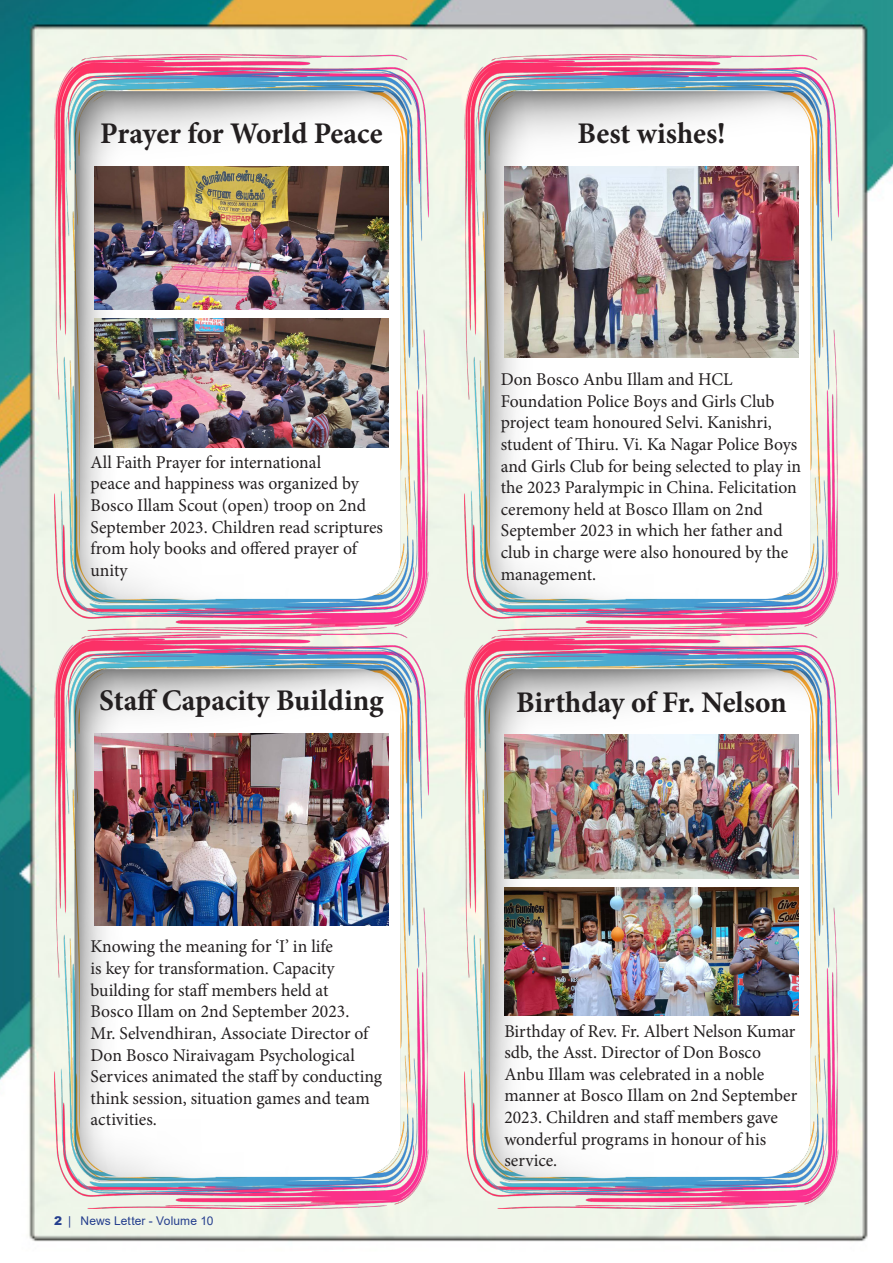
<style>
.page{position:relative;width:893px;height:1263px;background:#fff}
.page>*{position:absolute;margin:0;border:0;box-sizing:border-box;transform-origin:0 0}
.t1{font:700 30px "Minion Pro";color:#231f20}
.t2{font:18px/21.6px "Minion Pro";color:#231f20}
.t3{font:12px "Arial";letter-spacing:.015em;color:#0a3665}
.t4{font:12px "Arial";letter-spacing:.01em;color:#253f8e}
.s1{font-weight:900}
</style>
<div class="page">
<img style="left:0;top:0;width:893px;height:1242px">
<img style="left:54px;top:54px;width:375px;height:1155px">
<img style="left:464px;top:54px;width:375px;height:1155px">
<img style="left:94px;top:166px;width:295px;height:143px">
<img style="left:504px;top:166px;width:295px;height:192px">
<img style="left:94px;top:733px;width:295px;height:192px">
<img style="left:94px;top:318px;width:295px;height:129px">
<img style="left:504px;top:735px;width:295px;height:143px">
<img style="left:504px;top:887px;width:295px;height:129px">
<p class="t1" style="left:100px;top:112px;width:284px">Prayer for World Peace</p>
<p class="t1" style="left:577px;top:112px;width:150px">Best wishes!</p>
<p class="t2" style="left:91px;top:451px;width:294px">All Faith Prayer for international<br>peace and happiness was organized by<br>Bosco Illam Scout (open) troop on 2nd<br>September 2023. Children read scriptures from holy books and offered prayer of unity</p>
<p class="t1" style="left:99px;top:679px;width:286px">Staff Capacity Building</p>
<p class="t2" style="left:91px;top:936px;width:293px">Knowing the meaning for ‘I’ in life<br>is key for transformation. Capacity building for staff members held at<br>Bosco Illam on 2nd September 2023.<br>Mr. Selvendhiran, Associate Director of Don Bosco Niraivagam Psychological Services animated the staff by conducting think session, situation games and team activities.</p>
<p class="t3" style="left:54px;top:1213px;width:227px"><span class="s1">2</span> | CHENNAI HUB - INM Annual Report</p>
<p class="t4" style="left:80px;top:1213px;width:135px">News Letter - Volume 10</p>
<p class="t2" style="left:501px;top:369px;width:302px">Don Bosco Anbu Illam and HCL Foundation Police Boys and Girls Club project team honoured Selvi. Kanishri, student of Thiru. Vi. Ka Nagar Police Boys and Girls Club for being selected to play in the 2023 Paralympic in China. Felicitation ceremony held at Bosco Illam on 2nd September 2023 in which her father and club in charge were also honoured by the management.</p>
<p class="t1" style="left:516px;top:681px;width:272px">Birthday of Fr. Nelson</p>
<p class="t2" style="left:504px;top:1020px;width:294px">Birthday of Rev. Fr. Albert Nelson Kumar sdb, the Asst. Director of Don Bosco Anbu Illam was celebrated in a noble manner at Bosco Illam on 2nd September 2023. Children and staff members gave wonderful programs in honour of his service.</p>
</div>
